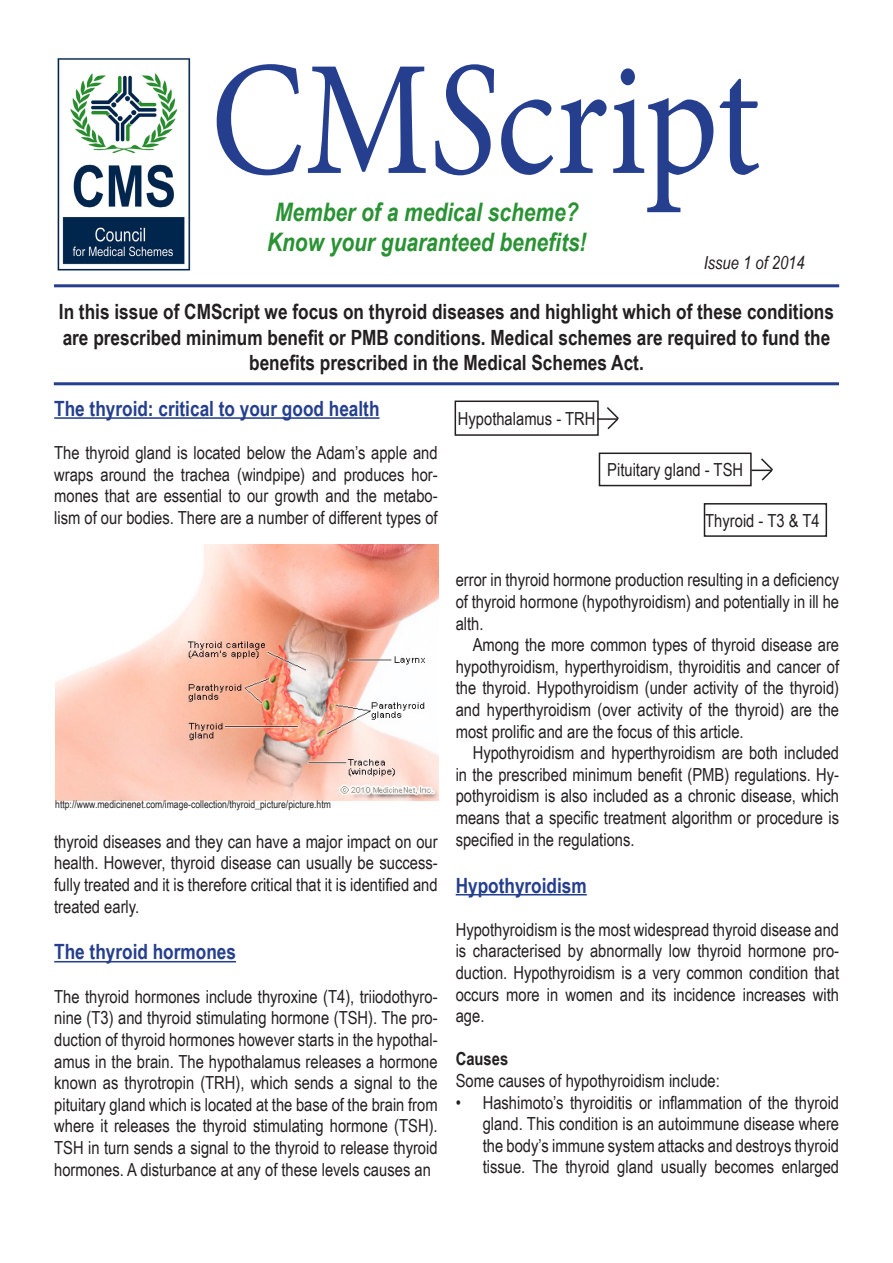
<style>
.page{position:relative;width:893px;height:1263px;background:#fff}
.page>*{position:absolute;margin:0;border:0;box-sizing:border-box;transform-origin:0 0}
.t1{font:163.5px "Minion Pro";color:#253f8e;scale:.86 1}
.t2{font:italic 700 25.5px "Arial Narrow";color:#299233}
.t3{font:700 21px/25.2px "Arial Narrow";color:#231f20;text-align:center}
.t4{font:700 21px "Arial Narrow";color:#253f8e}
.t5{font:18px/21.6px "Arial Narrow";color:#231f20;text-align:justify}
.t6{font:italic 18px "Arial Narrow";color:#231f20}
.t7{font:700 18px "Arial Narrow";color:#231f20}
.t8{font:10.5px "Arial Narrow";color:#231f20}
.s1{font-style:italic}
</style>
<div class="page">
<hr style="left:54px;top:417px;width:326px;height:2px;background:#253f8e">
<hr style="left:54px;top:961px;width:182px;height:1px;background:#253f8e">
<hr style="left:456px;top:894px;width:131px;height:1px;background:#253f8e">
<img style="left:55px;top:544px;width:384px;height:256px">
<img style="left:57px;top:58px;width:134px;height:213px">
<hr style="left:54px;top:284px;width:785px;height:3px;background:#253f8e">
<div style="left:455px;top:400px;width:144px;height:36px;border:2px solid #231f20"></div>
<hr style="left:597px;top:418px;width:21px;height:2px;background:#231f20">
<svg style="left:605px;top:407px;width:14px;height:23px"></svg>
<div style="left:599px;top:452px;width:153px;height:34px;border:2px solid #231f20"></div>
<div style="left:704px;top:503px;width:123px;height:34px;border:2px solid #231f20"></div>
<hr style="left:54px;top:382px;width:785px;height:3px;background:#253f8e">
<svg style="left:751px;top:457px;width:22px;height:25px"></svg>
<p class="t1" style="left:210px;top:11px;width:641px">CM<span class="s1">S</span>cript</p>
<p class="t2" style="left:275px;top:192px;width:305px">Member of a medical scheme?</p>
<p class="t2" style="left:267px;top:223px;width:321px">Know your guaranteed benefits!</p>
<p class="t6" style="left:704px;top:250px;width:102px">Issue 1 of 2014</p>
<p class="t3" style="left:59px;top:298px;width:777px">In this issue of CMScript we focus on thyroid diseases and highlight which of these conditions are prescribed minimum benefit or PMB conditions. Medical schemes are required to fund the benefits prescribed in the Medical Schemes Act.</p>
<p class="t4" style="left:54px;top:392px;width:327px">The thyroid: critical to your good health</p>
<p class="t5" style="left:54px;top:441px;width:385px">The thyroid gland is located below the Adam’s apple and wraps around the trachea (windpipe) and produces hor&shy;mones that are essential to our growth and the metabo&shy;lism of our bodies. There are a number of different types of</p>
<p class="t8" style="left:55px;top:797px;width:277px">http://www.medicinenet.com/image-collection/thyroid_picture/picture.htm</p>
<p class="t5" style="left:54px;top:830px;width:385px">thyroid diseases and they can have a major impact on our health. However, thyroid disease can usually be success&shy;fully treated and it is therefore critical that it is identified and treated early.</p>
<p class="t4" style="left:54px;top:936px;width:183px">The thyroid hormones</p>
<p class="t5" style="left:54px;top:985px;width:385px">The thyroid hormones include thyroxine (T4), triiodothyro&shy;nine (T3) and thyroid stimulating hormone (TSH). The pro&shy;duction of thyroid hormones however starts in the hypothal&shy;amus in the brain. The hypothalamus releases a hormone known as thyrotropin (TRH), which sends a signal to the pituitary gland which is located at the base of the brain from where it releases the thyroid stimulating hormone (TSH).<br>TSH in turn sends a signal to the thyroid to release thyroid hormones. A disturbance at any of these levels causes an</p>
<p class="t5" style="left:458px;top:407px;width:139px">Hypothalamus - TRH</p>
<p class="t5" style="left:607px;top:458px;width:137px">Pituitary gland - TSH</p>
<p class="t5" style="left:705px;top:509px;width:116px">Thyroid - T3 &amp; T4</p>
<p class="t5" style="left:456px;top:569px;width:385px">error in thyroid hormone production resulting in a deficiency of thyroid hormone (hypothyroidism) and potentially in ill he alth.</p>
<p class="t5" style="left:456px;top:633px;width:385px;text-indent:17px">Among the more common types of thyroid disease are hypothyroidism, hyperthyroidism, thyroiditis and cancer of the thyroid. Hypothyroidism (under activity of the thyroid) and hyperthyroidism (over activity of the thyroid) are the most prolific and are the focus of this article.</p>
<p class="t5" style="left:456px;top:741px;width:385px;text-indent:17px">Hypothyroidism and hyperthyroidism are both included in the prescribed minimum benefit (PMB) regulations. Hy&shy;pothyroidism is also included as a chronic disease, which means that a specific treatment algorithm or procedure is specified in the regulations.</p>
<p class="t4" style="left:456px;top:869px;width:133px">Hypothyroidism</p>
<p class="t5" style="left:456px;top:918px;width:385px">Hypothyroidism is the most widespread thyroid disease and is characterised by abnormally low thyroid hormone pro&shy;duction. Hypothyroidism is a very common condition that occurs more in women and its incidence increases with age.</p>
<p class="t7" style="left:456px;top:1045px;width:54px">Causes</p>
<p class="t5" style="left:456px;top:1069px;width:266px">Some causes of hypothyroidism include:</p>
<p class="t5" style="left:483px;top:1091px;width:358px;text-indent:-27px">• Hashimoto’s thyroiditis or inflammation of the thyroid gland. This condition is an autoimmune disease where the body’s immune system attacks and destroys thyroid tissue. The thyroid gland usually becomes enlarged</p>
</div>
